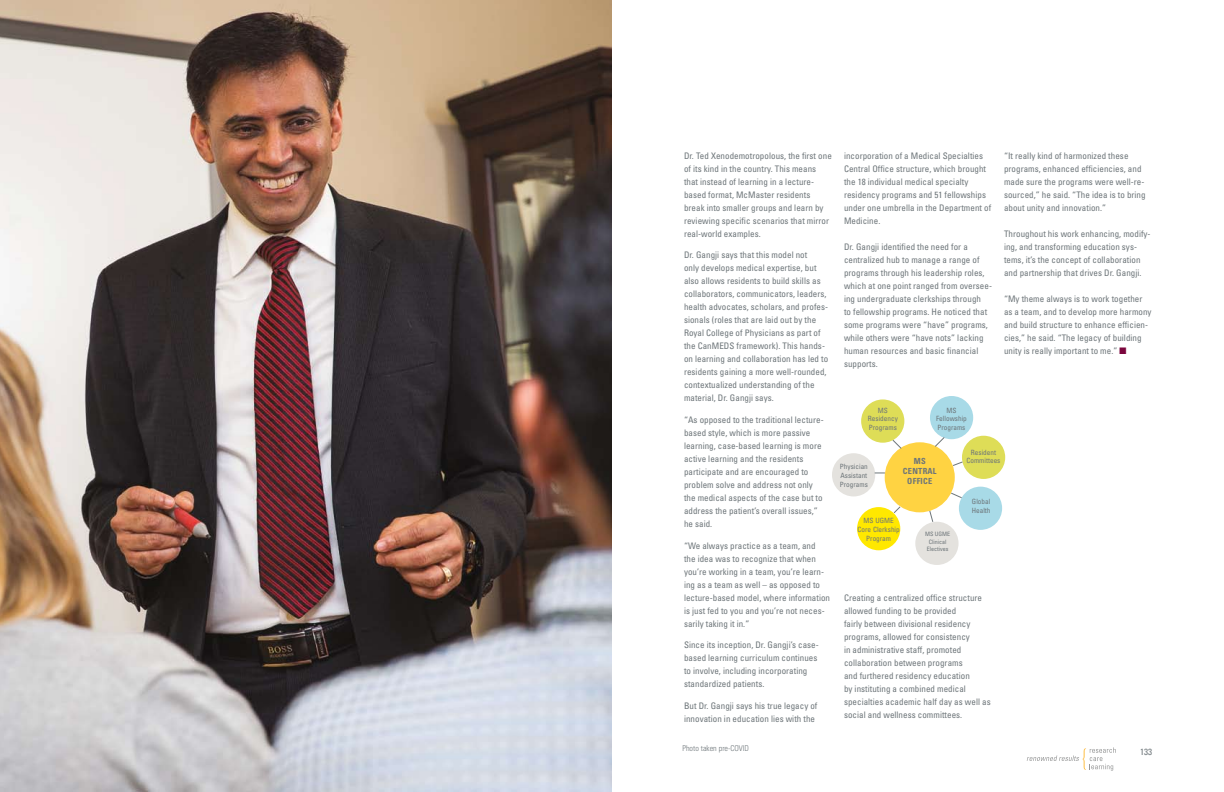
<style>
.page{position:relative;width:1224px;height:792px;background:#fff}
.page>*{position:absolute;margin:0;border:0;box-sizing:border-box;transform-origin:0 0}
.t1{font:condensed 9px/13px "Univers";letter-spacing:.005em;color:#6d7579}
.t2{font:700 condensed 8.4px/10.1px "Univers";letter-spacing:.03em;color:#6d7579;text-align:center}
.t3{font:300 condensed 8px "Univers";color:#6d7579}
.t4{font:condensed 7.2px/8.6px "Univers";color:#6d7579;text-align:center}
.t5{font:condensed 6px/7.2px "Univers";color:#6d7579;text-align:center}
.s1{font-family:"Monotype Sorts";font-stretch:normal;color:#7b063d}
</style>
<div class="page">
<svg style="left:1027px;top:747px;width:89px;height:24px"></svg>
<div style="left:885px;top:442px;width:70px;height:70px;background:#ffd342;border-radius:50%"></div>
<div style="left:962px;top:436px;width:43px;height:43px;background:#dedd57;border-radius:50%"></div>
<div style="left:959px;top:487px;width:43px;height:43px;background:#a8dae7;border-radius:50%"></div>
<div style="left:930px;top:396px;width:43px;height:43px;background:#a8dae7;border-radius:50%"></div>
<div style="left:861px;top:399px;width:43px;height:44px;background:#dedd57;border-radius:50%"></div>
<div style="left:832px;top:453px;width:43px;height:43px;background:#e4e2de;border-radius:50%"></div>
<div style="left:857px;top:507px;width:43px;height:43px;background:#ffe800;border-radius:50%"></div>
<div style="left:915px;top:522px;width:44px;height:43px;background:#e4e2de;border-radius:50%"></div>
<svg style="left:935px;top:437px;width:10px;height:10px"></svg>
<svg style="left:951px;top:493px;width:11px;height:5px"></svg>
<svg style="left:953px;top:462px;width:10px;height:4px"></svg>
<svg style="left:892px;top:440px;width:10px;height:9px"></svg>
<svg style="left:894px;top:506px;width:7px;height:7px"></svg>
<svg style="left:929px;top:511px;width:4px;height:11px"></svg>
<img style="left:0;top:0;width:612px;height:792px">
<p class="t1" style="left:684px;top:149px;width:149px">Dr. Ted Xenodemotropolous, the first one of its kind in the country. This means that instead of learning in a lecture&shy;based format, McMaster residents break into smaller groups and learn by reviewing specific scenarios that mirror real-world examples.</p>
<p class="t1" style="left:684px;top:249px;width:146px">Dr. Gangji says that this model not<br>only develops medical expertise, but also allows residents to build skills as collaborators, communicators, leaders, health advocates, scholars, and profes&shy;sionals (roles that are laid out by the Royal College of Physicians as part of the CanMEDS framework). This hands&shy;on learning and collaboration has led to residents gaining a more well-rounded, contextualized understanding of the material, Dr. Gangji says.</p>
<p class="t1" style="left:684px;top:413px;width:141px">“As opposed to the traditional lecture&shy;based style, which is more passive learning, case-based learning is more active learning and the residents participate and are encouraged to problem solve and address not only the medical aspects of the case but to address the patient’s overall issues,” he said.</p>
<p class="t1" style="left:684px;top:539px;width:148px">“We always practice as a team, and<br>the idea was to recognize that when you’re working in a team, you’re learn&shy;ing as a team as well – as opposed to lecture-based model, where information is just fed to you and you’re not neces&shy;sarily taking it in.”</p>
<p class="t1" style="left:684px;top:638px;width:136px">Since its inception, Dr. Gangji’s case&shy;based learning curriculum continues to involve, including incorporating standardized patients.</p>
<p class="t1" style="left:684px;top:699px;width:135px">But Dr. Gangji says his true legacy of innovation in education lies with the</p>
<p class="t3" style="left:682px;top:743px;width:68px">Photo taken pre-COVID</p>
<p class="t1" style="left:844px;top:149px;width:149px">incorporation of a Medical Specialties Central Office structure, which brought the 18 individual medical specialty residency programs and 51 fellowships under one umbrella in the Department of Medicine.</p>
<p class="t1" style="left:844px;top:240px;width:150px">Dr. Gangji identified the need for a centralized hub to manage a range of programs through his leadership roles, which at one point ranged from oversee&shy;ing undergraduate clerkships through<br>to fellowship programs. He noticed that some programs were “have” programs, while others were “have nots” lacking human resources and basic financial supports.</p>
<p class="t1" style="left:1004px;top:149px;width:143px">“It really kind of harmonized these programs, enhanced efficiencies, and made sure the programs were well-re&shy;sourced,” he said. “The idea is to bring about unity and innovation.”</p>
<p class="t1" style="left:1004px;top:227px;width:148px">Throughout his work enhancing, modify&shy;ing, and transforming education sys&shy;tems, it’s the concept of collaboration and partnership that drives Dr. Gangji.</p>
<p class="t1" style="left:1004px;top:292px;width:149px">“My theme always is to work together as a team, and to develop more harmony and build structure to enhance efficien&shy;cies,” he said. “The legacy of building unity is really important to me.” <span class="s1">n</span></p>
<p class="t4" style="left:868px;top:406px;width:31px">MS<br>Residency<br>Programs</p>
<p class="t4" style="left:936px;top:406px;width:32px">MS<br>Fellowship<br>Programs</p>
<p class="t2" style="left:903px;top:456px;width:35px">MS<br>CENTRAL<br>OFFICE</p>
<p class="t4" style="left:840px;top:462px;width:29px;text-align:justify">Physician Assistant Programs</p>
<p class="t4" style="left:858px;top:516px;width:44px">MS UGME<br>Core Clerkship<br>Program</p>
<p class="t5" style="left:925px;top:531px;width:27px">MS UGME<br>Clinical<br>Electives</p>
<p class="t4" style="left:966px;top:448px;width:35px">Resident<br>Committees</p>
<p class="t4" style="left:972px;top:497px;width:20px;text-align:left">Global<br>Health</p>
<p class="t1" style="left:844px;top:591px;width:148px">Creating a centralized office structure allowed funding to be provided<br>fairly between divisional residency programs, allowed for consistency<br>in administrative staff, promoted collaboration between programs<br>and furthered residency education<br>by instituting a combined medical specialties academic half day as well as social and wellness committees.</p>
<p class="t1" style="left:1140px;top:746px;width:13px">133</p>
</div>
